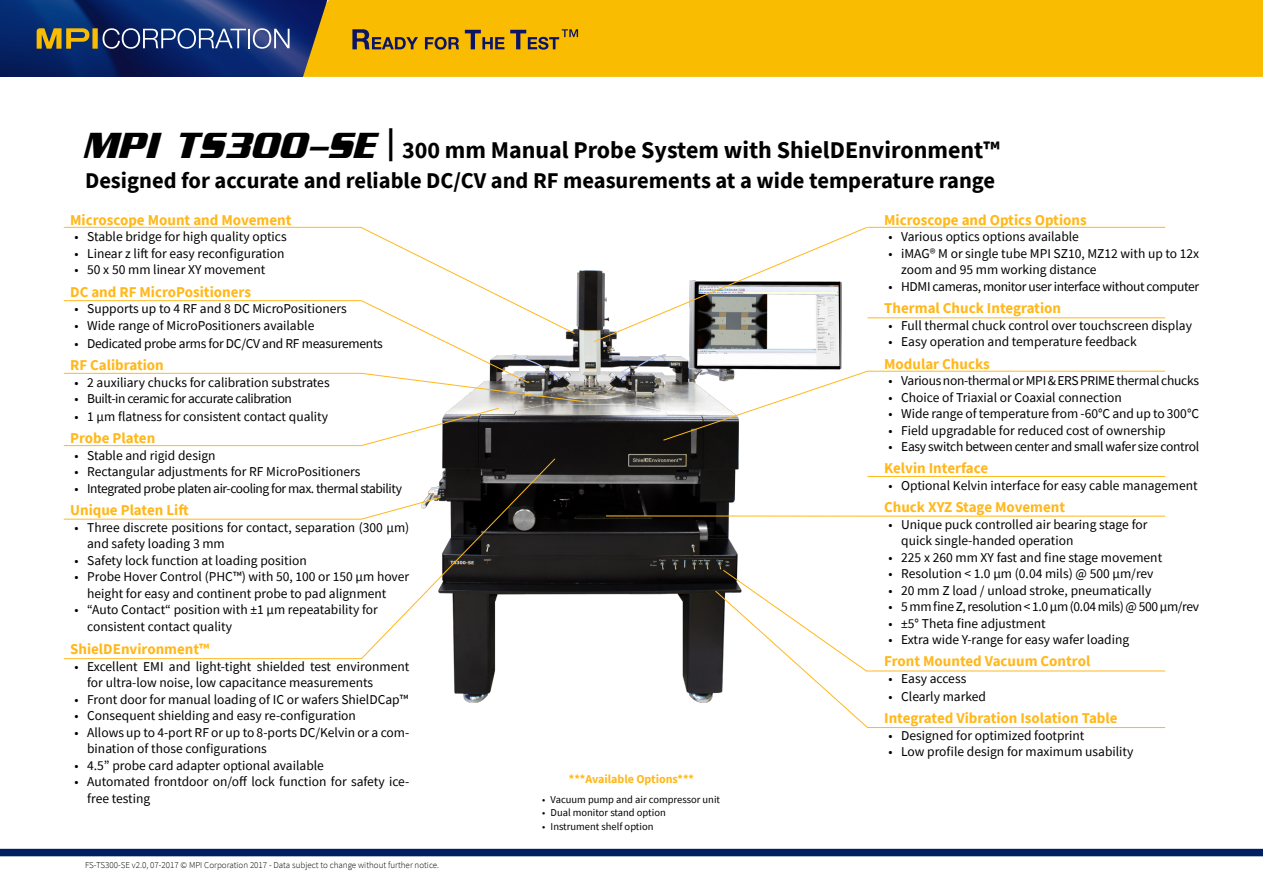
<style>
.page{position:relative;width:1263px;height:893px;background:#fff}
.page>*{position:absolute;margin:0;border:0;box-sizing:border-box;transform-origin:0 0}
.t1{font:700 24px "Source Sans Pro";color:#000}
.t2{font:700 22.5px "Source Sans Pro";color:#000}
.t3{font:700 15px "Source Sans Pro";color:#ffb81c}
.t4{font:13.5px/16.5px "Source Sans Pro";color:#000}
.t5{font:13.5px "Source Sans Pro";letter-spacing:-.02em;color:#000}
.t6{font:13.5px "Source Sans Pro";letter-spacing:-.025em;color:#000}
.t7{font:13.5px "Source Sans Pro";letter-spacing:-.03em;color:#000}
.t8{font:700 12px "Source Sans Pro";color:#ffb81c}
.t9{font:10.5px "Source Sans Pro";color:#000}
.t10{font:300 9px "Source Sans Pro";color:#000}
.s1{font-family:"Enter Sansman";font-style:italic;font-size:36px}
</style>
<div class="page">
<div style="left:327px;top:0;width:936px;height:77px;background:#f9bc00"></div>
<svg style="left:0;top:0;width:327px;height:77px;background:#253a6b"></svg>
<svg style="left:349px;top:29px;width:229px;height:21px;background:#b48b1c"></svg>
<div style="left:0;top:849px;width:1263px;height:7px;background:#001e62"></div>
<img style="left:442px;top:270px;width:397px;height:433px">
<hr style="left:867px;top:227px;width:298px;height:1px;background:#ffb81c">
<hr style="left:867px;top:476px;width:298px;height:1px;background:#ffb81c">
<hr style="left:867px;top:318px;width:298px;height:1px;background:#ffb81c">
<svg style="left:63px;top:227px;width:523px;height:175px"></svg>
<svg style="left:594px;top:227px;width:273px;height:115px"></svg>
<svg style="left:663px;top:371px;width:502px;height:70px"></svg>
<svg style="left:606px;top:516px;width:559px;height:1px"></svg>
<svg style="left:723px;top:570px;width:116px;height:20px"></svg>
<svg style="left:63px;top:408px;width:436px;height:38px"></svg>
<svg style="left:63px;top:458px;width:492px;height:201px"></svg>
<svg style="left:715px;top:590px;width:450px;height:138px"></svg>
<h1 class="t1" style="left:85px;top:134px;width:916px"><span class="s1">MPI TS300-SE</span> <sup>|</sup> 300 mm Manual Probe System with ShielDEnvironment™</h1>
<h2 class="t2" style="left:85px;top:165px;width:912px">Designed for accurate and reliable DC/CV and RF measurements at a wide temperature range</h2>
<p class="t3" style="left:70px;top:210px;width:223px">Microscope Mount and Movement</p>
<p class="t4" style="left:74px;top:229px;width:214px">• Stable bridge for high quality optics</p>
<p class="t4" style="left:74px;top:245px;width:212px">• Linear z lift for easy reconfiguration</p>
<p class="t4" style="left:74px;top:262px;width:192px">• 50 x 50 mm linear XY movement</p>
<p class="t3" style="left:70px;top:282px;width:182px">DC and RF MicroPositioners</p>
<p class="t4" style="left:74px;top:300px;width:274px">• Supports up to 4 RF and 8 DC MicroPositioners</p>
<p class="t4" style="left:74px;top:317px;width:241px">• Wide range of MicroPositioners available</p>
<p class="t5" style="left:74px;top:335px;width:310px">• Dedicated probe arms for DC/CV and RF measurements</p>
<p class="t3" style="left:70px;top:355px;width:95px">RF Calibration</p>
<p class="t4" style="left:74px;top:374px;width:257px">• 2 auxiliary chucks for calibration substrates</p>
<p class="t7" style="left:74px;top:390px;width:219px">• Built-in ceramic for accurate calibration</p>
<p class="t4" style="left:74px;top:408px;width:255px">• 1 µm flatness for consistent contact quality</p>
<p class="t3" style="left:70px;top:428px;width:87px">Probe Platen</p>
<p class="t4" style="left:74px;top:447px;width:143px">• Stable and rigid design</p>
<p class="t4" style="left:74px;top:463px;width:288px">• Rectangular adjustments for RF MicroPositioners</p>
<p class="t7" style="left:74px;top:480px;width:329px">• Integrated probe platen air-cooling for max. thermal stability</p>
<p class="t3" style="left:70px;top:500px;width:120px">Unique Platen Lift</p>
<p class="t4" style="left:87px;top:519px;width:324px;text-indent:-13px">• Three discrete positions for contact, separation (300 µm) and safety loading 3 mm</p>
<p class="t4" style="left:74px;top:552px;width:234px">• Safety lock function at loading position</p>
<p class="t4" style="left:87px;top:568px;width:324px;text-indent:-13px">• Probe Hover Control (PHC™) with 50, 100 or 150 µm hover height for easy and continent probe to pad alignment</p>
<p class="t4" style="left:87px;top:601px;width:292px;text-indent:-13px">• “Auto Contact“ position with ±1 µm repeatability for consistent contact quality</p>
<p class="t3" style="left:70px;top:639px;width:141px">ShielDEnvironment™</p>
<p class="t4" style="left:87px;top:658px;width:324px;text-indent:-13px">• Excellent EMI and light-tight shielded test environment for ultra-low noise, low capacitance measurements</p>
<p class="t4" style="left:74px;top:691px;width:335px">• Front door for manual loading of IC or wafers ShielDCap™</p>
<p class="t4" style="left:74px;top:707px;width:283px">• Consequent shielding and easy re-configuration</p>
<p class="t4" style="left:87px;top:724px;width:324px;text-indent:-13px">• Allows up to 4-port RF or up to 8-ports DC/Kelvin or a com&shy;bination of those configurations</p>
<p class="t4" style="left:74px;top:757px;width:251px">• 4.5” probe card adapter optional available</p>
<p class="t4" style="left:87px;top:773px;width:324px;text-indent:-13px">• Automated frontdoor on/off lock function for safety ice&shy;free testing</p>
<p class="t10" style="left:85px;top:859px;width:356px">FS-TS300-SE v2.0, 07-2017 © MPI Corporation 2017 - Data subject to change without further notice.</p>
<p class="t8" style="left:569px;top:770px;width:127px">***Available Options***</p>
<p class="t9" style="left:542px;top:792px;width:180px">• Vacuum pump and air compressor unit</p>
<p class="t9" style="left:542px;top:806px;width:125px">• Dual monitor stand option</p>
<p class="t9" style="left:542px;top:819px;width:113px">• Instrument shelf option</p>
<p class="t3" style="left:884px;top:210px;width:204px">Microscope and Optics Options</p>
<p class="t4" style="left:888px;top:229px;width:192px">• Various optics options available</p>
<p class="t4" style="left:901px;top:245px;width:300px;text-indent:-13px">• iMAG® M or single tube MPI SZ10, MZ12 with up to 12x zoom and 95 mm working distance</p>
<p class="t6" style="left:888px;top:278px;width:312px">• HDMI cameras, monitor user interface without computer</p>
<p class="t3" style="left:884px;top:298px;width:178px">Thermal Chuck Integration</p>
<p class="t4" style="left:888px;top:317px;width:305px">• Full thermal chuck control over touchscreen display</p>
<p class="t4" style="left:888px;top:333px;width:250px">• Easy operation and temperature feedback</p>
<p class="t3" style="left:884px;top:353px;width:107px">Modular Chucks</p>
<p class="t5" style="left:888px;top:372px;width:312px">• Various non-thermal or MPI &amp; ERS PRIME thermal chucks</p>
<p class="t4" style="left:888px;top:389px;width:235px">• Choice of Triaxial or Coaxial connection</p>
<p class="t4" style="left:888px;top:405px;width:312px">• Wide range of temperature from -60°C and up to 300°C</p>
<p class="t4" style="left:888px;top:422px;width:279px">• Field upgradable for reduced cost of ownership</p>
<p class="t5" style="left:888px;top:438px;width:312px">• Easy switch between center and small wafer size control</p>
<p class="t3" style="left:884px;top:458px;width:105px">Kelvin Interface</p>
<p class="t4" style="left:888px;top:477px;width:311px">• Optional Kelvin interface for easy cable management</p>
<p class="t3" style="left:884px;top:497px;width:183px">Chuck XYZ Stage Movement</p>
<p class="t4" style="left:901px;top:516px;width:248px;text-indent:-13px">• Unique puck controlled air bearing stage for quick single-handed operation</p>
<p class="t4" style="left:888px;top:549px;width:275px">• 225 x 260 mm XY fast and fine stage movement</p>
<p class="t4" style="left:888px;top:565px;width:267px">• Resolution &lt; 1.0 µm (0.04 mils) @ 500 µm/rev</p>
<p class="t4" style="left:888px;top:582px;width:264px">• 20 mm Z load / unload stroke, pneumatically</p>
<p class="t6" style="left:888px;top:598px;width:312px">• 5 mm fine Z, resolution &lt; 1.0 µm (0.04 mils) @ 500 µm/rev</p>
<p class="t4" style="left:888px;top:615px;width:159px">• ±5° Theta fine adjustment</p>
<p class="t4" style="left:888px;top:631px;width:242px">• Extra wide Y-range for easy wafer loading</p>
<p class="t3" style="left:884px;top:651px;width:208px">Front Mounted Vacuum Control</p>
<p class="t4" style="left:888px;top:670px;width:79px">• Easy access</p>
<p class="t4" style="left:888px;top:688px;width:99px">• Clearly marked</p>
<p class="t3" style="left:884px;top:708px;width:235px">Integrated Vibration Isolation Table</p>
<p class="t4" style="left:888px;top:727px;width:198px">• Designed for optimized footprint</p>
<p class="t4" style="left:888px;top:743px;width:247px">• Low profile design for maximum usability</p>
</div>
